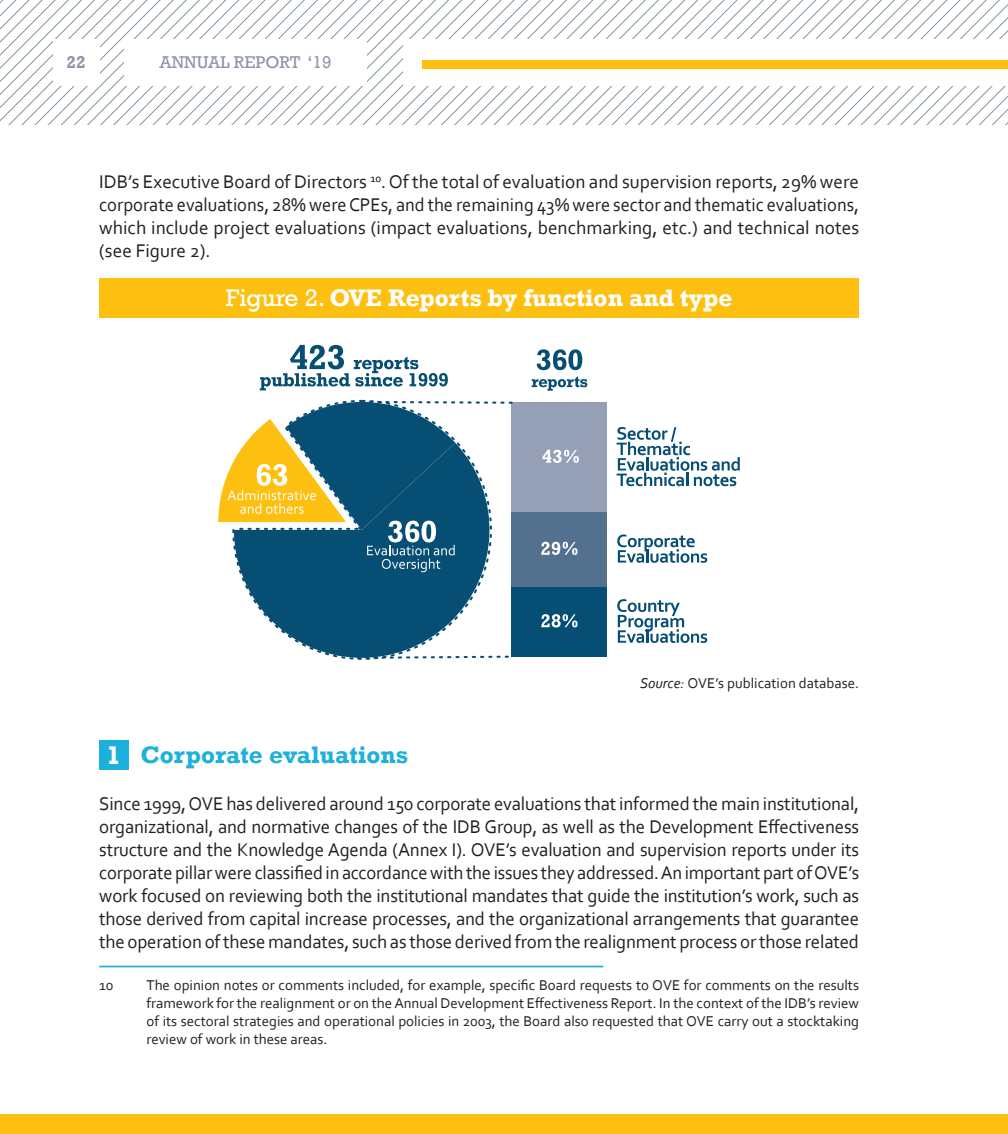
<style>
.page{position:relative;width:1008px;height:1134px;background:#fff}
.page>*{position:absolute;margin:0;border:0;box-sizing:border-box;transform-origin:0 0}
.t1{font:700 24.5px "Rockwell";color:#fff}
.t2{font:700 24.5px "Rockwell";color:#1eb1db}
.t3{font:19.25px/23.1px "Corbel";letter-spacing:-.005em;color:#231f20;text-align:justify}
.t4{font:17.5px "Rockwell";color:#8e95a9}
.t5{font:700 17.5px "Rockwell";color:#8e95a9}
.t6{font:14.88px/17.8px "Corbel";color:#231f20;text-align:justify}
.s1{font-weight:400}
.s2{font-style:italic}
.s3{font-size:26.25px;color:#fff}
</style>
<div class="page">
<svg style="left:0;top:0;width:1008px;height:124px"></svg>
<div style="left:53px;top:39px;width:46px;height:46px;background:#fff"></div>
<div style="left:0;top:1115px;width:1008px;height:19px;background:#fdc011"></div>
<div style="left:403px;top:39px;width:605px;height:46px;background:#fff"></div>
<div style="left:422px;top:60px;width:586px;height:8px;background:#fdc011"></div>
<div style="left:124px;top:39px;width:243px;height:46px;background:#fff"></div>
<div style="left:99px;top:278px;width:760px;height:39px;background:#fdc011"></div>
<div style="left:99px;top:741px;width:29px;height:29px;background:#1ab1de"></div>
<hr style="left:99px;top:966px;width:504px;height:1px;background:#1eb1db">
<svg style="left:617px;top:427px;width:123px;height:59px"></svg>
<svg style="left:617px;top:534px;width:90px;height:29px"></svg>
<div style="left:512px;top:587px;width:95px;height:70px;background:#064e73"></div>
<svg style="left:617px;top:599px;width:90px;height:44px"></svg>
<svg style="left:541px;top:614px;width:37px;height:13px"></svg>
<svg style="left:245px;top:587px;width:247px;height:73px;fill:#064e73"></svg>
<svg style="left:357px;top:656px;width:152px;height:3px"></svg>
<svg style="left:218px;top:345px;width:389px;height:242px"></svg>
<p class="t5" style="left:66px;top:52px;width:21px">22</p>
<p class="t4" style="left:159px;top:52px;width:174px">ANNUAL REPORT ‘19</p>
<p class="t3" style="left:99px;top:170px;width:761px">IDB’s Executive Board of Directors <sup>10</sup>. Of the total of evaluation and supervision reports, 29% were corporate evaluations, 28% were CPEs, and the remaining 43% were sector and thematic evaluations, which include project evaluations (impact evaluations, benchmarking, etc.) and technical notes (see Figure 2).</p>
<p class="t1" style="left:226px;top:283px;width:508px"><span class="s1">Figure 2.</span> OVE Reports by function and type</p>
<p class="t6" style="left:640px;top:673px;width:221px"><span class="s2">Source:</span> OVE’s publication database.</p>
<p class="t2" style="left:107px;top:740px;width:303px"><span class="s3">1</span> Corporate evaluations</p>
<p class="t3" style="left:99px;top:791px;width:761px">Since 1999, OVE has delivered around 150 corporate evaluations that informed the main institutional, organizational, and normative changes of the IDB Group, as well as the Development Effectiveness structure and the Knowledge Agenda (Annex I). OVE’s evaluation and supervision reports under its corporate pillar were classified in accordance with the issues they addressed. An important part of OVE’s work focused on reviewing both the institutional mandates that guide the institution’s work, such as those derived from capital increase processes, and the organizational arrangements that guarantee the operation of these mandates, such as those derived from the realignment process or those related</p>
<p class="t6" style="left:99px;top:976px;width:16px">10</p>
<p class="t6" style="left:146px;top:976px;width:714px">The opinion notes or comments included, for example, specific Board requests to OVE for comments on the results framework for the realignment or on the Annual Development Effectiveness Report. In the context of the IDB’s review of its sectoral strategies and operational policies in 2003, the Board also requested that OVE carry out a stocktaking review of work in these areas.</p>
</div>
